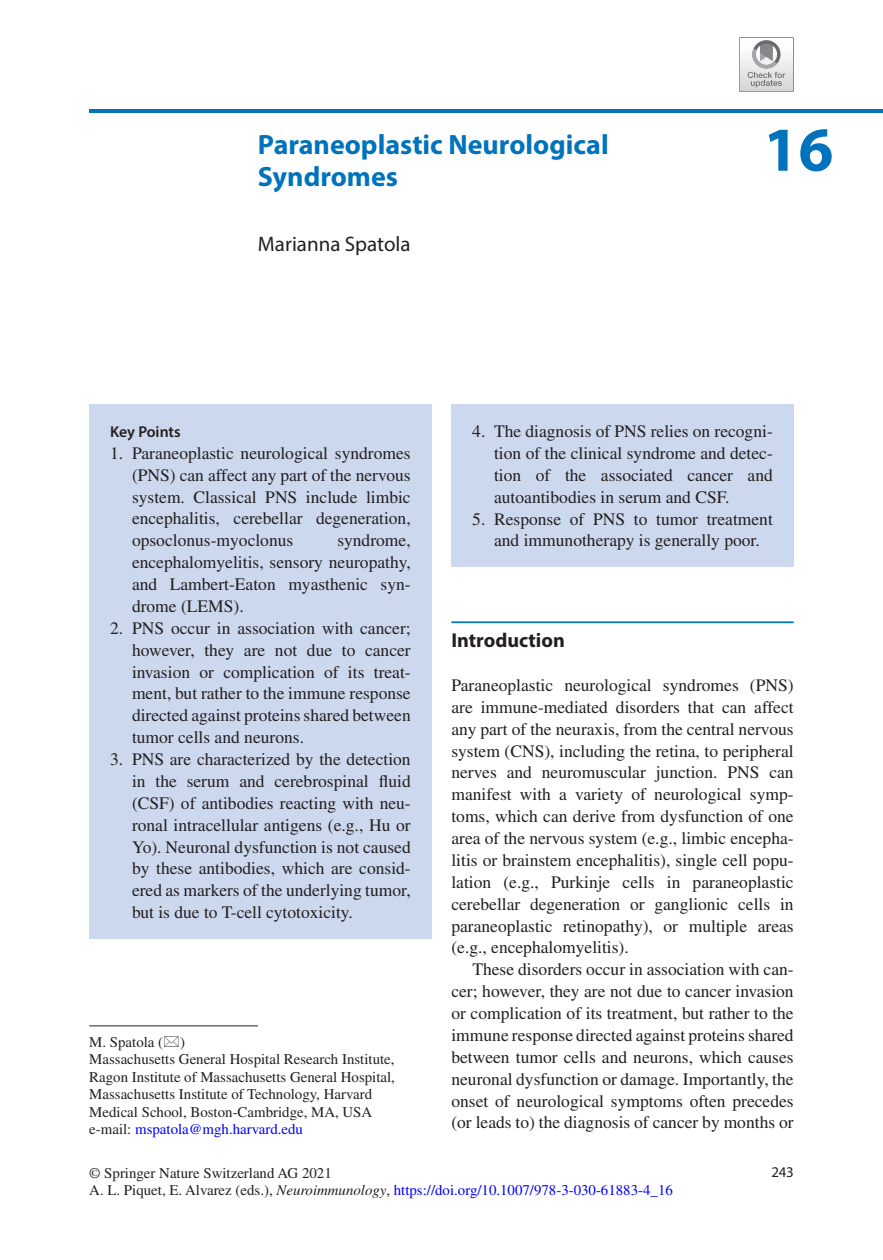
<style>
.page{position:relative;width:883px;height:1260px;background:#fff}
.page>*{position:absolute;margin:0;border:0;box-sizing:border-box;transform-origin:0 0}
.t1{font:700 63px "Myriad Pro";color:#0073bc}
.t2{font:700 28px/31.5px "Myriad Pro";color:#0073bc}
.t3{font:21px "Myriad Pro";color:#231f20}
.t4{font:700 20.12px "Myriad Pro";color:#231f20}
.t5{font:17.5px/21.9px "Times LT Std";color:#231f20;text-align:justify}
.t6{font:600 15.75px "Myriad Pro";letter-spacing:-.005em;color:#231f20}
.t7{font:14.88px/17.5px "Times LT Std";color:#231f20}
.t8{font:14.88px "Times LT Std";color:#0000fa}
.t9{font:14.88px "Myriad Pro";color:#231f20}
.s1{color:#0000fa}
.s2{color:#231f20}
.s3{font-style:italic;color:#231f20}
</style>
<div class="page">
<img style="left:741px;top:57px;width:51px;height:33px">
<div style="left:739px;top:37px;width:55px;height:55px;border:1px solid #8c8e91"></div>
<svg style="left:748px;top:40px;width:37px;height:47px"></svg>
<hr style="left:89px;top:109px;width:794px;height:3px;background:#0073bc">
<hr style="left:451px;top:621px;width:343px;height:2px;background:#0073bc">
<hr style="left:89px;top:1025px;width:169px;height:1px;background:#231f20">
<div style="left:89px;top:404px;width:343px;height:535px;background:#ccd8ed"></div>
<div style="left:451px;top:404px;width:343px;height:163px;background:#ccd8ed"></div>
<h2 class="t2" style="left:258px;top:128px;width:352px">Paraneoplastic Neurological<br>Syndromes</h2>
<p class="t3" style="left:258px;top:231px;width:154px">Marianna Spatola</p>
<h1 class="t1" style="left:763px;top:108px;width:71px">16</h1>
<p class="t6" style="left:110px;top:422px;width:72px">Key Points</p>
<p class="t5" style="left:132px;top:442px;width:280px;text-indent:-22px">1. Paraneoplastic neurological syndromes (PNS) can affect any part of the nervous system. Classical PNS include limbic encephalitis, cerebellar degeneration, opsoclonus-myoclonus</p>
<p class="t5" style="left:132px;top:529px;width:280px;text-indent:205px">syndrome, encephalomyelitis, sensory neuropathy, and Lambert-Eaton myasthenic syn&shy;drome (LEMS).</p>
<p class="t5" style="left:132px;top:617px;width:280px;text-indent:-22px">2. PNS occur in association with cancer; however, they are not due to cancer invasion or complication of its treat&shy;ment, but rather to the immune response directed against proteins shared between tumor cells and neurons.</p>
<p class="t5" style="left:132px;top:748px;width:280px;text-indent:-22px">3. PNS are characterized by the detection in the serum and cerebrospinal fluid (CSF) of antibodies reacting with neu&shy;ronal intracellular antigens (e.g., Hu or Yo). Neuronal dysfunction is not caused by these antibodies, which are consid&shy;ered as markers of the underlying tumor, but is due to T-cell cytotoxicity.</p>
<p class="t7" style="left:89px;top:1033px;width:307px">M. Spatola ( )<br>Massachusetts General Hospital Research Institute, Ragon Institute of Massachusetts General Hospital, Massachusetts Institute of Technology, Harvard Medical School, Boston-Cambridge, MA, USA e-mail: <span class="s1">mspatola@mgh.harvard.edu</span></p>
<p class="t5" style="left:494px;top:420px;width:280px;text-indent:-22px">4. The diagnosis of PNS relies on recogni&shy;tion of the clinical syndrome and detec&shy;tion of the associated cancer and autoantibodies in serum and CSF.</p>
<p class="t5" style="left:472px;top:508px;width:302px;text-align:center">5. Response of PNS to tumor treatment and immunotherapy is generally poor.</p>
<p class="t4" style="left:451px;top:627px;width:115px">Introduction</p>
<p class="t5" style="left:451px;top:674px;width:344px">Paraneoplastic neurological syndromes (PNS) are immune-mediated disorders that can affect any part of the neuraxis, from the central nervous system (CNS), including the retina, to peripheral nerves and neuromuscular junction. PNS can manifest with a variety of neurological symp&shy;toms, which can derive from dysfunction of one area of the nervous system (e.g., limbic encepha&shy;litis or brainstem encephalitis), single cell popu&shy;lation (e.g., Purkinje cells in paraneoplastic cerebellar degeneration or ganglionic cells in paraneoplastic retinopathy), or multiple areas (e.g., encephalomyelitis).</p>
<p class="t5" style="left:451px;top:958px;width:344px;text-indent:21px">These disorders occur in association with can&shy;cer; however, they are not due to cancer invasion or complication of its treatment, but rather to the immune response directed against proteins shared between tumor cells and neurons, which causes neuronal dysfunction or damage. Importantly, the onset of neurological symptoms often precedes (or leads to) the diagnosis of cancer by months or</p>
<p class="t7" style="left:89px;top:1164px;width:244px">© Springer Nature Switzerland AG 2021</p>
<p class="t9" style="left:771px;top:1163px;width:24px">243</p>
<p class="t8" style="left:89px;top:1182px;width:585px"><span class="s2">A. L. Piquet, E. Alvarez (eds.),</span> <span class="s3">Neuroimmunology</span><span class="s2">,</span> https://doi.org/10.1007/978-3-030-61883-4_16</p>
</div>
